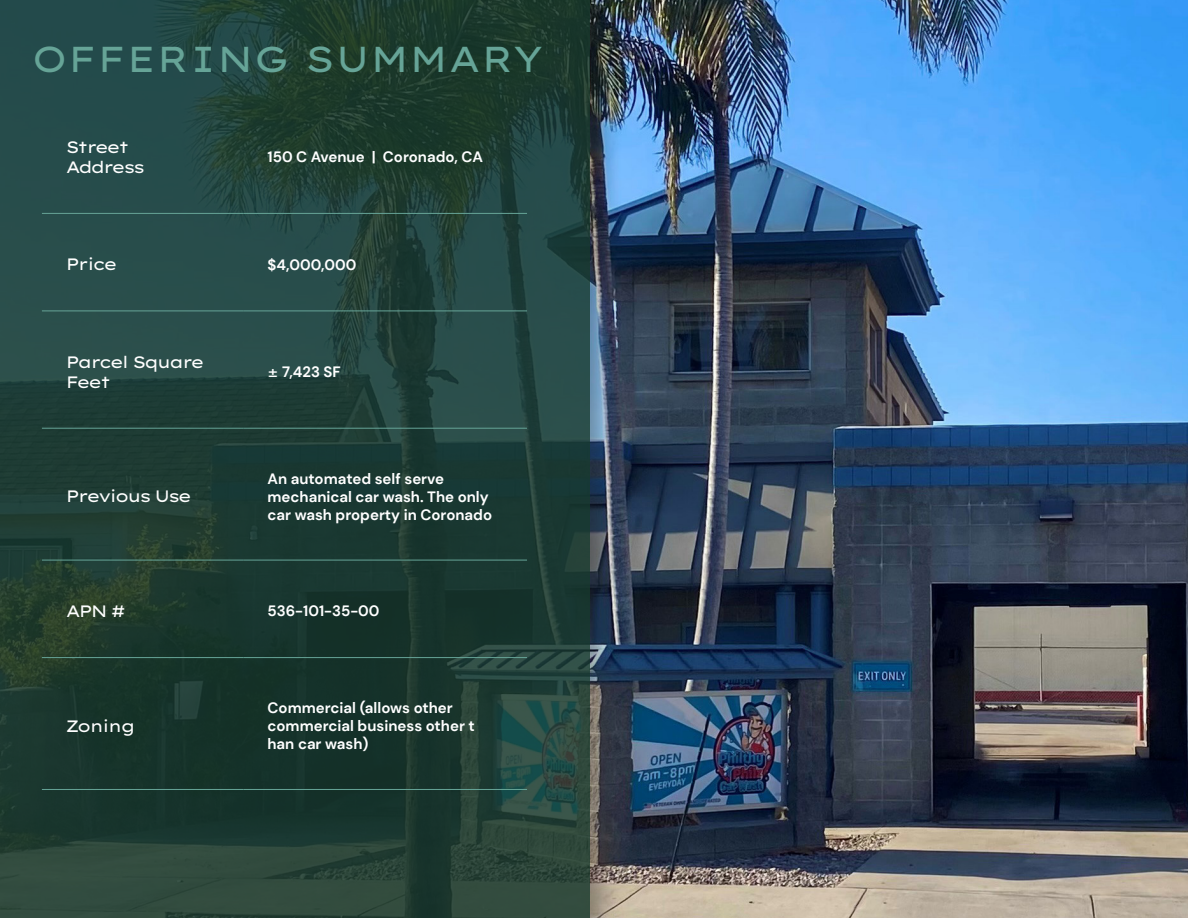
<style>
.page{position:relative;width:1188px;height:918px;background:#fff}
.page>*{position:absolute;margin:0;border:0;box-sizing:border-box;transform-origin:0 0}
.t1{font:36px "Lexend Peta";color:#66a497}
.t2{font:16.5px/19.8px "Lexend Peta";letter-spacing:-.12em;color:#fff}
.t3{font:700 15px/18px "DM Sans";color:#fff}
.s1{font-family:"Lexend Peta";font-weight:400}
</style>
<div class="page">
<img style="left:623px;top:0;width:565px;height:918px">
<div style="left:0;top:0;width:623px;height:918px;background:#231f20;opacity:.5"></div>
<svg style="left:0;top:0;width:590px;height:918px;background:#203f38"></svg>
<hr style="left:42px;top:213px;width:202px;height:1px;background:#66a497">
<hr style="left:244px;top:213px;width:283px;height:1px;background:#66a497">
<hr style="left:42px;top:311px;width:202px;height:1px;background:#66a497">
<hr style="left:244px;top:311px;width:283px;height:1px;background:#66a497">
<hr style="left:42px;top:428px;width:202px;height:1px;background:#66a497">
<hr style="left:244px;top:428px;width:283px;height:1px;background:#66a497">
<hr style="left:42px;top:560px;width:202px;height:1px;background:#66a497">
<hr style="left:244px;top:560px;width:283px;height:1px;background:#66a497">
<hr style="left:42px;top:657px;width:202px;height:1px;background:#66a497">
<hr style="left:244px;top:657px;width:283px;height:1px;background:#66a497">
<hr style="left:42px;top:789px;width:202px;height:1px;background:#66a497">
<hr style="left:244px;top:789px;width:283px;height:1px;background:#66a497">
<p class="t1" style="left:31px;top:30px;width:514px">OFFERING SUMMARY</p>
<p class="t2" style="left:66px;top:136px;width:81px">Street<br>Address</p>
<p class="t3" style="left:268px;top:148px;width:217px">150 C Avenue | Coronado, CA</p>
<p class="t2" style="left:66px;top:253px;width:53px">Price</p>
<p class="t3" style="left:268px;top:255px;width:90px">$4,000,000</p>
<p class="t2" style="left:66px;top:351px;width:140px">Parcel Square<br>Feet</p>
<p class="t3" style="left:268px;top:363px;width:75px"><span class="s1">±</span> 7,423 SF</p>
<p class="t2" style="left:66px;top:485px;width:128px">Previous Use</p>
<p class="t3" style="left:268px;top:469px;width:226px">An automated self serve mechanical car wash. The only car wash property in Coronado</p>
<p class="t2" style="left:66px;top:600px;width:61px">APN #</p>
<p class="t3" style="left:268px;top:602px;width:114px">536-101-35-00</p>
<p class="t2" style="left:66px;top:714px;width:71px">Zoning</p>
<p class="t3" style="left:268px;top:699px;width:209px">Commercial (allows other commercial business other t han car wash)</p>
</div>
